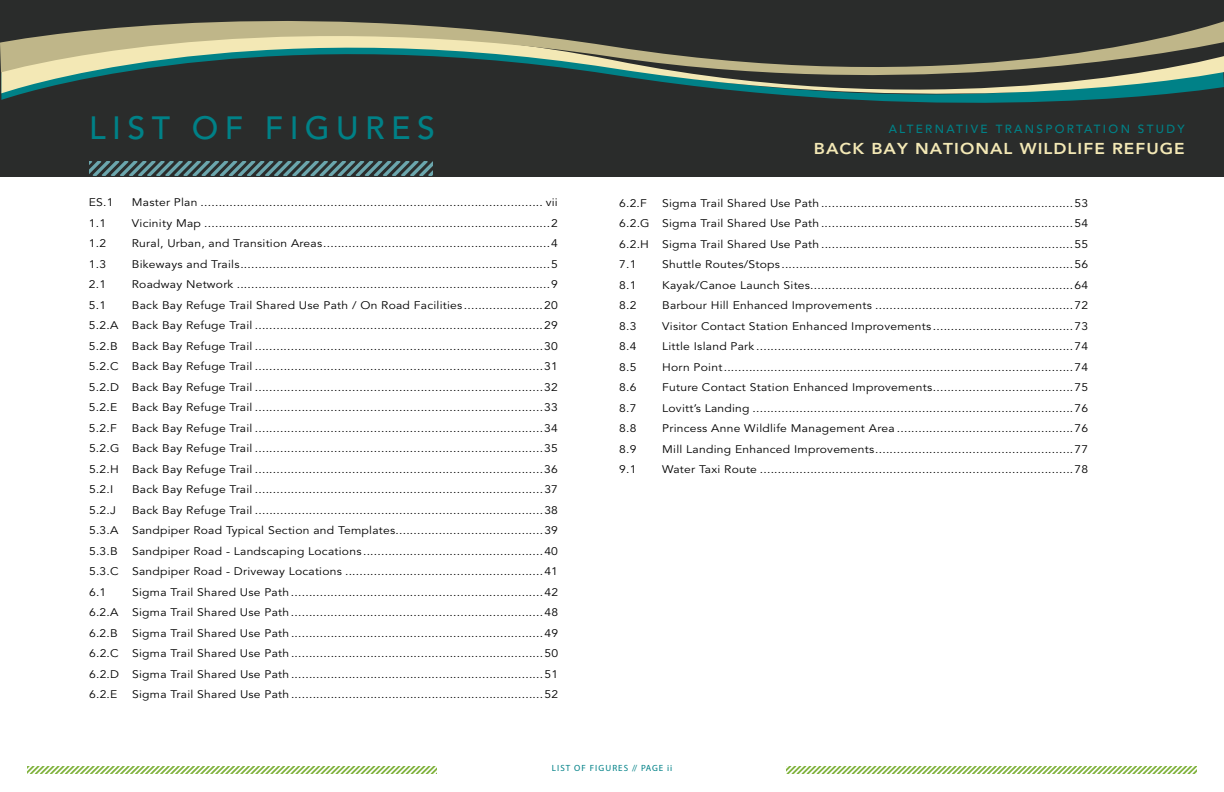
<style>
.page{position:relative;width:1224px;height:792px;background:#fff}
.page>*{position:absolute;margin:0;border:0;box-sizing:border-box;transform-origin:0 0}
.t1{font:500 32px "Avenir LT Std";letter-spacing:.2em;color:#008187}
.t2{font:800 15.7px "Avenir LT Std";letter-spacing:.06em;color:#f3e8b5;scale:1.1 1}
.t3{font:500 11.7px "Avenir LT Std";letter-spacing:.2em;color:#008187}
.t4{font:11px/20.5px "Avenir LT Std";letter-spacing:.02em;color:#000;text-align:justify;scale:1.1 1}
.t5{font:9px "Myriad Pro";letter-spacing:.12em;color:#008187}
</style>
<div class="page">
<svg style="left:27px;top:766px;width:1170px;height:8px"></svg>
<div style="left:438px;top:764px;width:348px;height:16px;background:#fff"></div>
<div style="left:0;top:0;width:1224px;height:176px;background:#2a2c2b"></div>
<svg style="left:0;top:21px;width:1224px;height:82px"></svg>
<svg style="left:89px;top:161px;width:344px;height:15px"></svg>
<h1 class="t1" style="left:89px;top:109px;width:347px">LIST OF FIGURES</h1>
<p class="t4" style="left:89px;top:193px;width:24px">ES.1</p>
<p class="t4" style="left:132px;top:193px;width:389px">Master Plan ............................................................................................... vii</p>
<p class="t4" style="left:89px;top:213px;width:17px">1.1</p>
<p class="t4" style="left:132px;top:213px;width:389px">Vicinity Map ................................................................................................2</p>
<p class="t4" style="left:89px;top:234px;width:17px">1.2</p>
<p class="t4" style="left:132px;top:234px;width:389px">Rural, Urban, and Transition Areas...............................................................4</p>
<p class="t4" style="left:89px;top:254px;width:17px">1.3</p>
<p class="t4" style="left:132px;top:254px;width:389px">Bikeways and Trails......................................................................................5</p>
<p class="t4" style="left:89px;top:275px;width:17px">2.1</p>
<p class="t4" style="left:132px;top:275px;width:389px">Roadway Network .......................................................................................9</p>
<p class="t4" style="left:89px;top:295px;width:17px">5.1</p>
<p class="t4" style="left:89px;top:295px;width:428px;text-indent:43px">Back Bay Refuge Trail Shared Use Path / On Road Facilities......................20<br>5.2.A Back Bay Refuge Trail ................................................................................29<br>5.2.B</p>
<p class="t4" style="left:89px;top:336px;width:428px;text-indent:43px">Back Bay Refuge Trail ................................................................................30<br>5.2.C Back Bay Refuge Trail ................................................................................31<br>5.2.D Back Bay Refuge Trail ................................................................................32<br>5.2.E</p>
<p class="t4" style="left:132px;top:398px;width:389px">Back Bay Refuge Trail ................................................................................33</p>
<p class="t4" style="left:89px;top:418px;width:428px;text-indent:43px">Back Bay Refuge Trail ................................................................................34<br>5.2.G Back Bay Refuge Trail ................................................................................35<br>5.2.H Back Bay Refuge Trail ................................................................................36<br>5.2.I</p>
<p class="t4" style="left:89px;top:418px;width:27px">5.2.F</p>
<p class="t4" style="left:132px;top:480px;width:389px">Back Bay Refuge Trail ................................................................................37</p>
<p class="t4" style="left:89px;top:500px;width:428px;text-indent:43px">Back Bay Refuge Trail ................................................................................38<br>5.3.A Sandpiper Road Typical Section and Templates.........................................39<br>5.3.B</p>
<p class="t4" style="left:89px;top:500px;width:26px">5.2.J</p>
<p class="t4" style="left:89px;top:541px;width:428px;text-indent:43px">Sandpiper Road - Landscaping Locations..................................................40<br>5.3.C Sandpiper Road - Driveway Locations .......................................................41<br>6.1</p>
<p class="t4" style="left:89px;top:582px;width:428px;text-indent:43px">Sigma Trail Shared Use Path ......................................................................42<br>6.2.A Sigma Trail Shared Use Path ......................................................................48<br>6.2.B</p>
<p class="t4" style="left:89px;top:623px;width:428px;text-indent:43px">Sigma Trail Shared Use Path ......................................................................49<br>6.2.C Sigma Trail Shared Use Path ......................................................................50<br>6.2.D Sigma Trail Shared Use Path ......................................................................51<br>6.2.E</p>
<p class="t4" style="left:132px;top:685px;width:389px">Sigma Trail Shared Use Path ......................................................................52</p>
<p class="t3" style="left:889px;top:122px;width:298px">ALTERNATIVE TRANSPORTATION STUDY</p>
<h2 class="t2" style="left:814px;top:139px;width:339px">BACK BAY NATIONAL WILDLIFE REFUGE</h2>
<p class="t4" style="left:619px;top:193px;width:428px;text-indent:43px">Sigma Trail Shared Use Path ......................................................................53<br>6.2.G Sigma Trail Shared Use Path ......................................................................54<br>6.2.H Sigma Trail Shared Use Path ......................................................................55<br>7.1</p>
<p class="t4" style="left:619px;top:193px;width:27px">6.2.F</p>
<p class="t4" style="left:662px;top:254px;width:389px">Shuttle Routes/Stops.................................................................................56</p>
<p class="t4" style="left:619px;top:275px;width:17px">8.1</p>
<p class="t4" style="left:662px;top:275px;width:389px">Kayak/Canoe Launch Sites.........................................................................64</p>
<p class="t4" style="left:619px;top:295px;width:17px">8.2</p>
<p class="t4" style="left:662px;top:295px;width:389px">Barbour Hill Enhanced Improvements .......................................................72</p>
<p class="t4" style="left:619px;top:316px;width:17px">8.3</p>
<p class="t4" style="left:662px;top:316px;width:389px">Visitor Contact Station Enhanced Improvements .......................................73</p>
<p class="t4" style="left:619px;top:336px;width:17px">8.4</p>
<p class="t4" style="left:662px;top:336px;width:389px">Little Island Park ........................................................................................74</p>
<p class="t4" style="left:619px;top:357px;width:17px">8.5</p>
<p class="t4" style="left:662px;top:357px;width:389px">Horn Point.................................................................................................74</p>
<p class="t4" style="left:619px;top:377px;width:17px">8.6</p>
<p class="t4" style="left:662px;top:377px;width:389px">Future Contact Station Enhanced Improvements.......................................75</p>
<p class="t4" style="left:619px;top:398px;width:17px">8.7</p>
<p class="t4" style="left:662px;top:398px;width:389px">Lovitt’s Landing .........................................................................................76</p>
<p class="t4" style="left:619px;top:419px;width:17px">8.8</p>
<p class="t4" style="left:662px;top:419px;width:389px">Princess Anne Wildlife Management Area .................................................76</p>
<p class="t4" style="left:619px;top:439px;width:17px">8.9</p>
<p class="t4" style="left:662px;top:439px;width:389px">Mill Landing Enhanced Improvements.......................................................77</p>
<p class="t4" style="left:619px;top:460px;width:17px">9.1</p>
<p class="t4" style="left:662px;top:460px;width:389px">Water Taxi Route .......................................................................................78</p>
<p class="t5" style="left:552px;top:762px;width:122px">LIST OF FIGURES // PAGE II</p>
</div>
